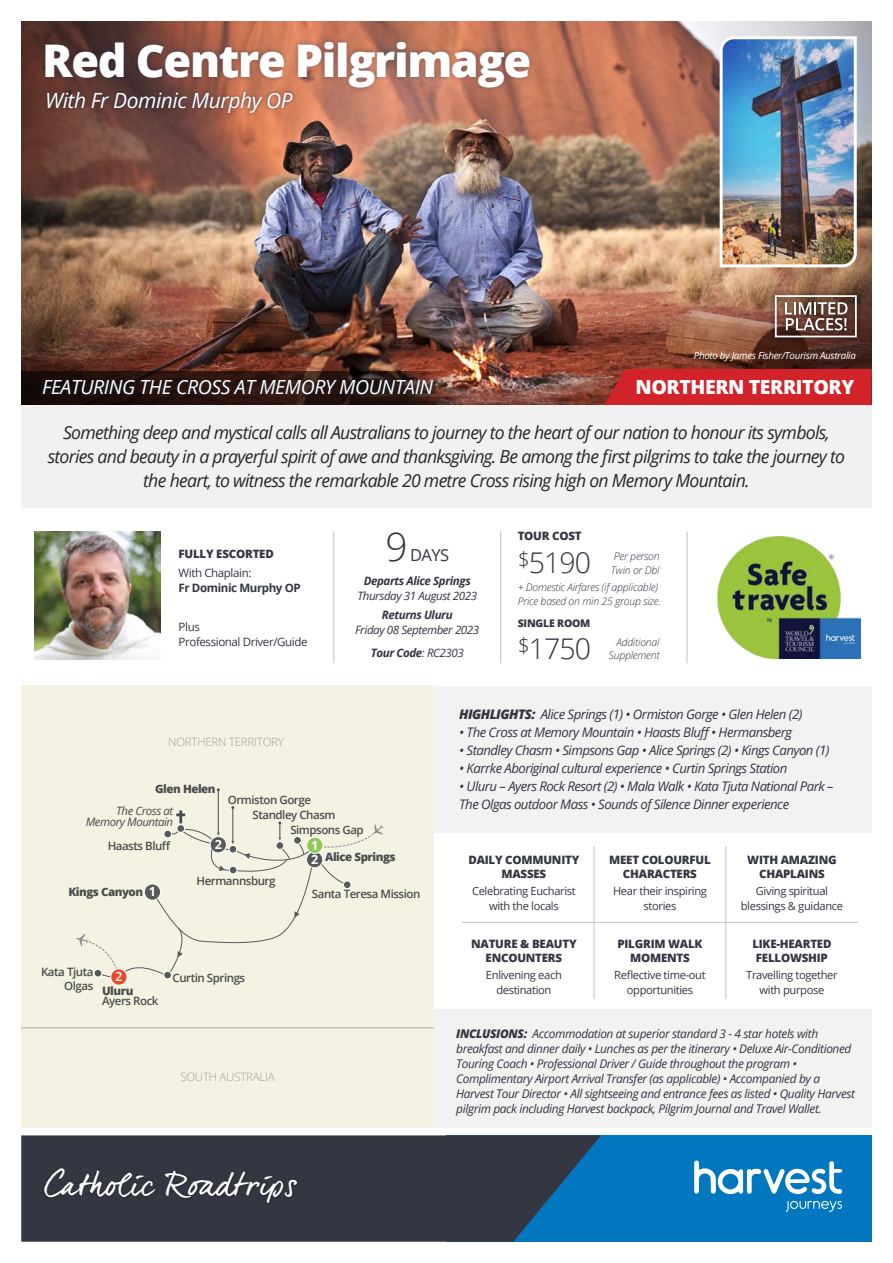
<style>
.page{position:relative;width:893px;height:1263px;background:#fff}
.page>*{position:absolute;margin:0;border:0;box-sizing:border-box;transform-origin:0 0}
.t1{font:800 45px "Open Sans";letter-spacing:-.03em;color:#fff}
.t2{font:300 39px "Open Sans";color:#343741}
.t3{font:30.9px "dear Joe 6";letter-spacing:-.005em;color:#fff}
.t4{font:300 28.5px "Open Sans";letter-spacing:-.035em;color:#343741}
.t5{font:italic 21px "Open Sans";letter-spacing:-.02em;color:#fff}
.t6{font:italic 19.5px "Open Sans";letter-spacing:-.02em;color:#fff}
.t7{font:800 19.5px "Open Sans";letter-spacing:-.02em;color:#fff}
.t8{font:italic 18px/24px "Open Sans";letter-spacing:-.04em;color:#292829;text-align:center}
.t9{font:16.5px "Open Sans";color:#343741}
.t10{font:italic 13.2px/18px "Open Sans";letter-spacing:-.04em;color:#343741}
.t11{font:700 12.75px "Open Sans";color:#fff}
.t12{font:600 12.75px "Open Sans";color:#fff}
.t13{font:italic 12px/15px "Open Sans";letter-spacing:-.03em;color:#343741}
.t14{font:800 11.55px/13.5px "Open Sans";letter-spacing:-.02em;color:#343741;text-align:center}
.t15{font:600 11.55px/13.5px "Open Sans";letter-spacing:-.04em;color:#4b4d4e}
.t16{font:italic 11.55px/23.4px "Open Sans";letter-spacing:-.035em;color:#343741;text-align:center}
.t17{font:11.55px/14.9px "Open Sans";letter-spacing:-.035em;color:#343741}
.t18{font:800 11.55px "Open Sans";letter-spacing:-.04em;color:#4b4d4e}
.t19{font:300 11.55px "Open Sans";letter-spacing:-.02em;color:#a3a197}
.t20{font:italic 700 11.55px "Open Sans";letter-spacing:-.035em;color:#343741}
.t21{font:italic 11.55px/10.5px "Open Sans";letter-spacing:-.04em;color:#4b4d4e;text-align:right}
.t22{font:700 11.55px "Open Sans";letter-spacing:-.035em;color:#343741}
.t23{font:11.25px/15px "Open Sans";letter-spacing:-.03em;color:#343741;text-align:center}
.t24{font:italic 300 10.5px/13.5px "Open Sans";letter-spacing:-.02em;color:#343741}
.t25{font:800 10.5px "Open Sans";letter-spacing:-.02em;color:#343741}
.t26{font:italic 9.75px "Open Sans";letter-spacing:-.03em;color:#fff}
.s1{font-weight:700}
.s2{font-weight:700;font-size:12.75px;color:#fff}
.s3{font-weight:800}
</style>
<div class="page">
<img style="left:21px;top:21px;width:851px;height:384px">
<svg style="left:21px;top:371px;width:441px;height:34px;background:#331a14"></svg>
<div style="left:434px;top:686px;width:438px;height:146px;background:#f2f2f2"></div>
<div style="left:434px;top:1010px;width:438px;height:118px;background:#f2f2f2"></div>
<div style="left:21px;top:405px;width:851px;height:102px;background:#f1f1f2"></div>
<div style="left:446px;top:1135px;width:426px;height:107px;background:#0077be"></div>
<svg style="left:21px;top:1135px;width:580px;height:107px;background:#303e4d"></svg>
<svg style="left:694px;top:1160px;width:148px;height:52px"></svg>
<div style="left:604px;top:369px;width:268px;height:36px;background:#d2232a"></div>
<div style="left:42px;top:1167px;width:257px;height:38px;background:#000;opacity:.55"></div>
<div style="left:40px;top:37px;width:495px;height:56px;background:#12304d;opacity:.45"></div>
<div style="left:21px;top:686px;width:413px;height:341px;background:#f4f2e2"></div>
<div style="left:21px;top:1027px;width:413px;height:101px;background:#f4f2e2"></div>
<hr style="left:218px;top:790px;width:1px;height:43px;background:#4b4d4e">
<div style="left:76px;top:806px;width:308px;height:180px;background:#f4f2e2"></div>
<div style="left:40px;top:377px;width:397px;height:21px;background:#12304d;opacity:.65"></div>
<div style="left:44px;top:89px;width:252px;height:27px;background:#12304d;opacity:.65"></div>
<hr style="left:333px;top:532px;width:1px;height:131px;background:#bcbec0">
<hr style="left:500px;top:532px;width:1px;height:131px;background:#bcbec0">
<hr style="left:687px;top:532px;width:1px;height:131px;background:#bcbec0">
<img style="left:34px;top:532px;width:126px;height:127px">
<img style="left:718px;top:536px;width:143px;height:122px">
<svg style="left:593px;top:846px;width:133px;height:153px"></svg>
<hr style="left:594px;top:846px;width:1px;height:76px;background:#c6c7cb">
<hr style="left:726px;top:846px;width:1px;height:76px;background:#c6c7cb">
<hr style="left:462px;top:922px;width:132px;height:1px;background:#c6c7cb">
<hr style="left:594px;top:922px;width:132px;height:1px;background:#c6c7cb">
<hr style="left:594px;top:923px;width:1px;height:76px;background:#c6c7cb">
<hr style="left:726px;top:922px;width:132px;height:1px;background:#c6c7cb">
<hr style="left:726px;top:923px;width:1px;height:76px;background:#c6c7cb">
<div style="left:769px;top:290px;width:93px;height:53px;background:#000;opacity:.75"></div>
<svg style="left:775px;top:295px;width:82px;height:42px"></svg>
<img style="left:718px;top:35px;width:140px;height:234px">
<h1 class="t1" style="left:42px;top:26px;width:491px">Red Centre Pilgrimage</h1>
<h3 class="t5" style="left:45px;top:86px;width:249px">With Fr Dominic Murphy OP</h3>
<h3 class="t6" style="left:42px;top:374px;width:392px">FEATURING THE CROSS AT MEMORY MOUNTAIN</h3>
<p class="t26" style="left:694px;top:349px;width:164px">Photo by James Fisher/Tourism Australia</p>
<h3 class="t7" style="left:636px;top:372px;width:220px">NORTHERN TERRITORY</h3>
<p class="t8" style="left:48px;top:420px;width:799px">Something deep and mystical calls all Australians to journey to the heart of our nation to honour its symbols, stories and beauty in a prayerful spirit of awe and thanksgiving. Be among the first pilgrims to take the journey to the heart, to witness the remarkable 20 metre Cross rising high on Memory Mountain.</p>
<p class="t14" style="left:179px;top:546px;width:97px">FULLY ESCORTED</p>
<p class="t17" style="left:179px;top:565px;width:74px">With Chaplain:</p>
<p class="t22" style="left:179px;top:580px;width:124px">Fr Dominic Murphy OP</p>
<p class="t17" style="left:179px;top:619px;width:130px">Plus<br>Professional Driver/Guide</p>
<h2 class="t2" style="left:385px;top:521px;width:24px">9</h2>
<h3 class="t9" style="left:410px;top:544px;width:41px">DAYS</h3>
<p class="t20" style="left:364px;top:572px;width:109px">Departs Alice Springs</p>
<p class="t16" style="left:357px;top:583px;width:121px">Thursday 31 August 2023</p>
<p class="t20" style="left:382px;top:606px;width:72px">Returns Uluru</p>
<p class="t16" style="left:355px;top:617px;width:125px">Friday 08 September 2023<br><span class="s1">Tour Code</span>: RC2303</p>
<p class="t14" style="left:518px;top:529px;width:65px">TOUR COST</p>
<h3 class="t4" style="left:518px;top:543px;width:75px"><sup>$</sup>5190</h3>
<p class="t24" style="left:518px;top:580px;width:145px">+ Domestic Airfares (if applicable)<br>Price based on min 25 group size.</p>
<p class="t25" style="left:518px;top:615px;width:74px">SINGLE ROOM</p>
<h3 class="t4" style="left:518px;top:629px;width:75px"><sup>$</sup>1750</h3>
<p class="t24" style="left:611px;top:549px;width:50px">Per person<br>Twin or Dbl</p>
<p class="t24" style="left:609px;top:635px;width:52px;text-align:right">Additional<br>Supplement</p>
<p class="t19" style="left:168px;top:733px;width:117px">NORTHERN TERRITORY</p>
<p class="t18" style="left:155px;top:780px;width:62px">Glen Helen</p>
<p class="t21" style="left:86px;top:806px;width:89px">The Cross at<br>Memory Mountain</p>
<p class="t15" style="left:228px;top:792px;width:85px">Ormiston Gorge</p>
<p class="t15" style="left:253px;top:808px;width:84px">Standley Chasm</p>
<p class="t15" style="left:290px;top:822px;width:75px">Simpsons Gap</p>
<p class="t15" style="left:108px;top:839px;width:65px">Haasts Bluff</p>
<p class="t11" style="left:215px;top:835px;width:9px">2</p>
<p class="t11" style="left:311px;top:836px;width:9px">1</p>
<p class="t18" style="left:325px;top:848px;width:72px">Alice Springs</p>
<p class="t11" style="left:311px;top:850px;width:9px">2</p>
<p class="t15" style="left:197px;top:873px;width:80px">Hermannsburg</p>
<p class="t18" style="left:68px;top:882px;width:89px">Kings Canyon <span class="s2">1</span></p>
<p class="t15" style="left:312px;top:887px;width:110px">Santa Teresa Mission</p>
<p class="t15" style="left:64px;top:965px;width:71px;text-indent:-23px">Kata Tjuta<br>Olgas <span class="s3">Uluru</span></p>
<p class="t15" style="left:102px;top:994px;width:58px">Ayers Rock</p>
<p class="t12" style="left:115px;top:968px;width:9px">2</p>
<p class="t15" style="left:173px;top:971px;width:74px">Curtin Springs</p>
<p class="t19" style="left:180px;top:1069px;width:96px">SOUTH AUSTRALIA</p>
<h3 class="t3" style="left:44px;top:1167px;width:254px">Catholic Roadtrips</h3>
<p class="t10" style="left:459px;top:705px;width:345px"><span class="s3">HIGHLIGHTS:</span> Alice Springs (1) • Ormiston Gorge • Glen Helen (2)</p>
<p class="t10" style="left:459px;top:723px;width:334px">• The Cross at Memory Mountain • Haasts Bluff • Hermansberg</p>
<p class="t10" style="left:459px;top:741px;width:372px">• Standley Chasm • Simpsons Gap • Alice Springs (2) • Kings Canyon (1)</p>
<p class="t10" style="left:459px;top:759px;width:330px">• Karrke Aboriginal cultural experience • Curtin Springs Station</p>
<p class="t10" style="left:459px;top:777px;width:376px">• Uluru – Ayers Rock Resort (2) • Mala Walk • Kata Tjuta National Park –<br>The Olgas outdoor Mass • Sounds of Silence Dinner experience</p>
<p class="t14" style="left:468px;top:852px;width:112px">DAILY COMMUNITY<br>MASSES</p>
<p class="t23" style="left:472px;top:883px;width:105px">Celebrating Eucharist with the locals</p>
<p class="t14" style="left:471px;top:937px;width:107px">NATURE &amp; BEAUTY<br>ENCOUNTERS</p>
<p class="t23" style="left:486px;top:967px;width:77px">Enlivening each destination</p>
<p class="t14" style="left:609px;top:852px;width:103px">MEET COLOURFUL<br>CHARACTERS</p>
<p class="t23" style="left:613px;top:883px;width:95px">Hear their inspiring stories</p>
<p class="t14" style="left:617px;top:937px;width:87px">PILGRIM WALK<br>MOMENTS</p>
<p class="t23" style="left:614px;top:967px;width:93px">Reflective time-out opportunities</p>
<p class="t14" style="left:747px;top:852px;width:91px">WITH AMAZING<br>CHAPLAINS</p>
<p class="t23" style="left:741px;top:883px;width:104px">Giving spiritual blessings &amp; guidance</p>
<p class="t14" style="left:752px;top:937px;width:81px">LIKE-HEARTED<br>FELLOWSHIP</p>
<p class="t23" style="left:746px;top:967px;width:93px">Travelling together with purpose</p>
<p class="t13" style="left:456px;top:1026px;width:400px"><span class="s3">INCLUSIONS:</span> Accommodation at superior standard 3 - 4 star hotels with breakfast and dinner daily • Lunches as per the itinerary • Deluxe Air-Conditioned Touring Coach • Professional Driver / Guide throughout the program • Complimentary Airport Arrival Transfer (as applicable) • Accompanied by a Harvest Tour Director • All sightseeing and entrance fees as listed • Quality Harvest pilgrim pack including Harvest backpack, Pilgrim Journal and Travel Wallet.</p>
</div>
